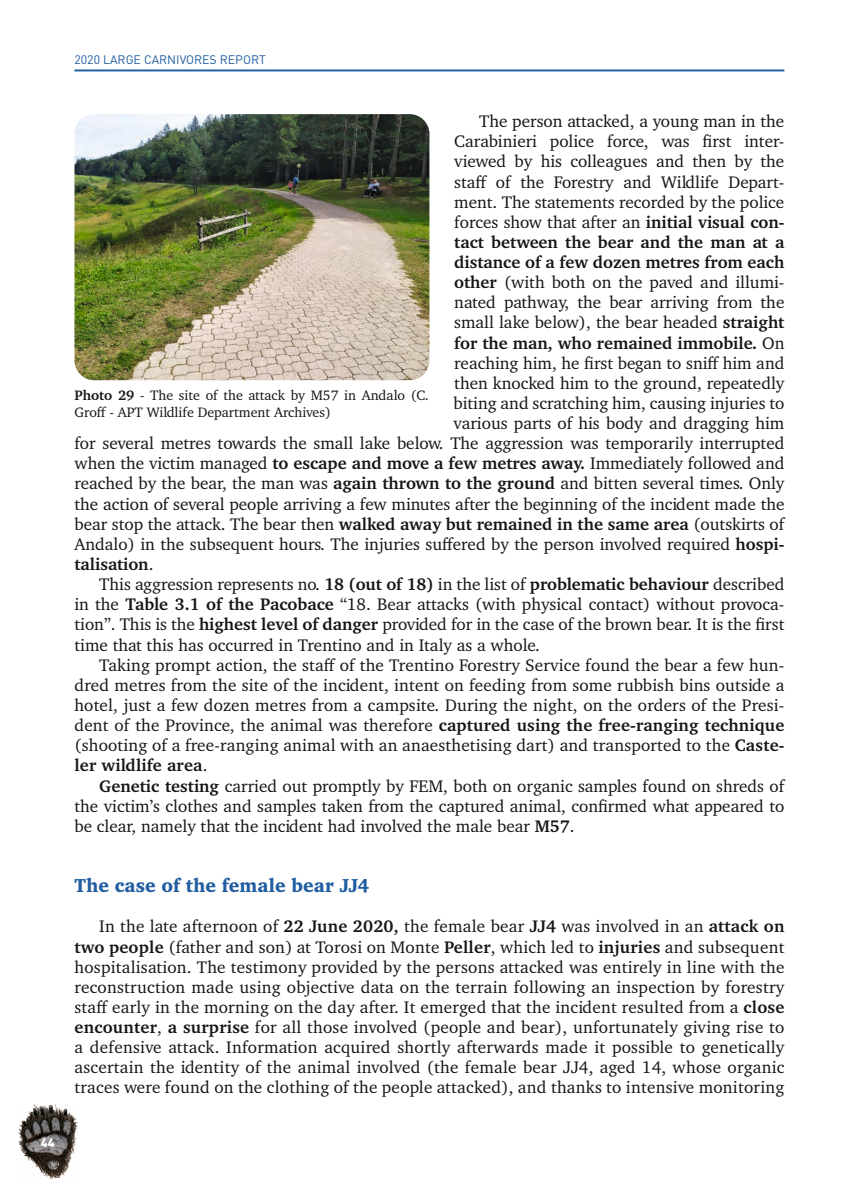
<style>
.page{position:relative;width:844px;height:1191px;background:#fff}
.page>*{position:absolute;margin:0;border:0;box-sizing:border-box;transform-origin:0 0}
.t1{font:900 19.25px "Charter BT Pro";letter-spacing:.005em;color:#215ea1;scale:.93 1}
.t2{font:17.15px/20.1px "Charter BT Pro";color:#151616;text-align:justify}
.t3{font:700 17.15px "Charter BT Pro";color:#151616}
.t4{font:14px/16.8px "Charter BT Pro";color:#151616}
.t5{font:12.25px "DIN Pro";color:#215ea1}
.t6{font:900 12.25px "DIN";color:#fff}
.s1{font-weight:700}
.s2{font-weight:400}
</style>
<div class="page">
<hr style="left:74px;top:69px;width:710px;height:2px;background:#215ea1">
<img style="left:74px;top:114px;width:355px;height:266px">
<img style="left:18px;top:1104px;width:60px;height:75px">
<p class="t5" style="left:74px;top:51px;width:193px">2020 LARGE CARNIVORES REPORT</p>
<p class="t6" style="left:41px;top:1134px;width:15px">44</p>
<p class="t2" style="left:479px;top:111px;width:307px">The person attacked, a young man in the</p>
<p class="t2" style="left:454px;top:131px;width:331px">Carabinieri police force, was first inter-</p>
<p class="t2" style="left:454px;top:151px;width:331px">viewed by his colleagues and then by the</p>
<p class="t2" style="left:454px;top:171px;width:331px">staff of the Forestry and Wildlife Depart-</p>
<p class="t2" style="left:454px;top:192px;width:331px">ment. The statements recorded by the police</p>
<p class="t2" style="left:454px;top:212px;width:331px">forces show that after an <span class="s1">initial visual con-</span></p>
<p class="t3" style="left:454px;top:231px;width:331px">tact between the bear and the man at a</p>
<p class="t3" style="left:454px;top:251px;width:331px">distance of a few dozen metres from each</p>
<p class="t2" style="left:454px;top:272px;width:331px"><span class="s1">other</span> (with both on the paved and illumi-</p>
<p class="t2" style="left:454px;top:292px;width:331px">nated pathway, the bear arriving from the</p>
<p class="t2" style="left:454px;top:312px;width:331px">small lake below), the bear headed <span class="s1">straight</span></p>
<p class="t3" style="left:454px;top:332px;width:331px">for the man, who remained immobile. <span class="s2">On</span></p>
<p class="t2" style="left:454px;top:353px;width:331px">reaching him, he first began to sniff him and</p>
<p class="t2" style="left:454px;top:373px;width:331px">then knocked him to the ground, repeatedly</p>
<p class="t2" style="left:453px;top:393px;width:332px">biting and scratching him, causing injuries to</p>
<p class="t2" style="left:453px;top:413px;width:332px">various parts of his body and dragging him</p>
<p class="t2" style="left:74px;top:433px;width:711px">for several metres towards the small lake below. The aggression was temporarily interrupted</p>
<p class="t2" style="left:74px;top:453px;width:711px">when the victim managed <span class="s1">to escape and move a few metres away.</span> Immediately followed and</p>
<p class="t2" style="left:74px;top:473px;width:711px">reached by the bear, the man was <span class="s1">again thrown to the ground</span> and bitten several times. Only</p>
<p class="t2" style="left:74px;top:493px;width:711px">the action of several people arriving a few minutes after the beginning of the incident made the</p>
<p class="t2" style="left:74px;top:514px;width:711px">bear stop the attack. The bear then <span class="s1">walked away but remained in the same area</span> (outskirts of</p>
<p class="t2" style="left:74px;top:534px;width:711px">Andalo) in the subsequent hours. The injuries suffered by the person involved required <span class="s1">hospi-</span></p>
<p class="t3" style="left:74px;top:553px;width:80px">talisation<span class="s2">.</span></p>
<p class="t2" style="left:99px;top:574px;width:686px">This aggression represents no. <span class="s1">18 (out of 18)</span> in the list of <span class="s1">problematic behaviour</span> described</p>
<p class="t2" style="left:74px;top:594px;width:711px">in the <span class="s1">Table 3.1 of the Pacobace</span> “18. Bear attacks (with physical contact) without provoca-</p>
<p class="t2" style="left:74px;top:614px;width:711px">tion”. This is the <span class="s1">highest level of danger</span> provided for in the case of the brown bear. It is the first</p>
<p class="t2" style="left:74px;top:634px;width:467px">time that this has occurred in Trentino and in Italy as a whole.</p>
<p class="t2" style="left:99px;top:654px;width:686px">Taking prompt action, the staff of the Trentino Forestry Service found the bear a few hun-</p>
<p class="t2" style="left:74px;top:675px;width:711px">dred metres from the site of the incident, intent on feeding from some rubbish bins outside a</p>
<p class="t2" style="left:74px;top:695px;width:711px">hotel, just a few dozen metres from a campsite. During the night, on the orders of the Presi-</p>
<p class="t2" style="left:74px;top:715px;width:711px">dent of the Province, the animal was therefore <span class="s1">captured using the free-ranging technique</span></p>
<p class="t2" style="left:74px;top:735px;width:711px">(shooting of a free-ranging animal with an anaesthetising dart) and transported to the <span class="s1">Caste-</span></p>
<p class="t3" style="left:74px;top:754px;width:134px">ler wildlife area<span class="s2">.</span></p>
<p class="t2" style="left:99px;top:775px;width:686px"><span class="s1">Genetic testing</span> carried out promptly by FEM, both on organic samples found on shreds of</p>
<p class="t2" style="left:74px;top:795px;width:711px">the victim’s clothes and samples taken from the captured animal, confirmed what appeared to</p>
<p class="t2" style="left:74px;top:815px;width:501px">be clear, namely that the incident had involved the male bear <span class="s1">M57</span>.</p>
<p class="t4" style="left:74px;top:386px;width:355px"><span class="s1">Photo 29</span> - The site of the attack by M57 in Andalo (C.<br>Groff - APT Wildlife Department Archives)</p>
<p class="t1" style="left:74px;top:873px;width:318px">The case of the female bear JJ4</p>
<p class="t2" style="left:74px;top:916px;width:711px;text-indent:25px">In the late afternoon of <span class="s1">22 June 2020,</span> the female bear <span class="s1">JJ4</span> was involved in an <span class="s1">attack on two people</span> (father and son) at Torosi on Monte <span class="s1">Peller</span>, which led to <span class="s1">injuries</span> and subsequent hospitalisation. The testimony provided by the persons attacked was entirely in line with the reconstruction made using objective data on the terrain following an inspection by forestry staff early in the morning on the day after. It emerged that the incident resulted from a <span class="s1">close encounter</span>, <span class="s1">a surprise</span> for all those involved (people and bear), unfortunately giving rise to a defensive attack. Information acquired shortly afterwards made it possible to genetically ascertain the identity of the animal involved (the female bear JJ4, aged 14, whose organic traces were found on the clothing of the people attacked), and thanks to intensive monitoring</p>
</div>
